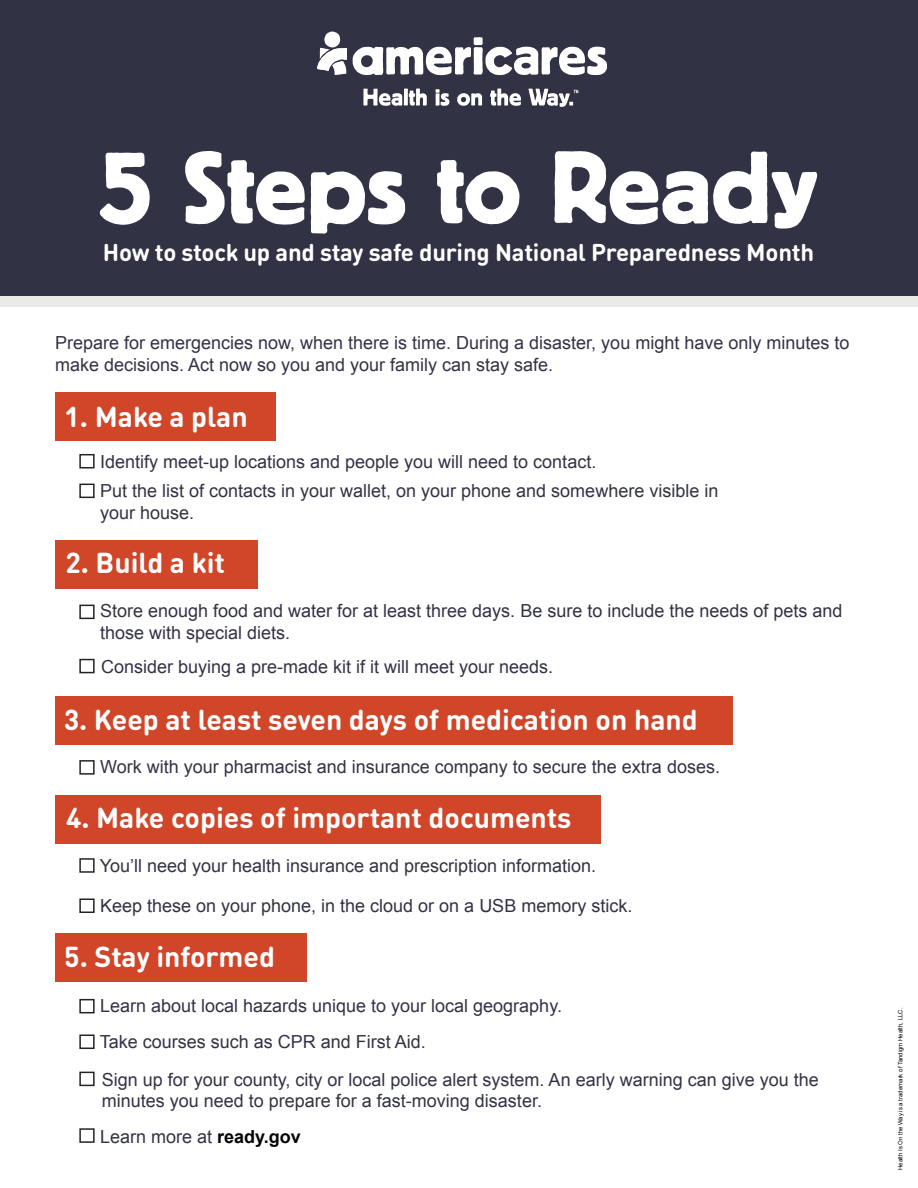
<style>
.page{position:relative;width:918px;height:1188px;background:#fff}
.page>*{position:absolute;margin:0;border:0;box-sizing:border-box;transform-origin:0 0}
.t1{font:101.55px "Block Berthold BQ";color:#fff}
.t2{font:700 28.5px "DIN Round Pro";color:#fff}
.t3{font:700 24px "DIN Round Pro";letter-spacing:-.01em;color:#fff}
.t4{font:18px/21.6px "Arial";color:rgb(13 13 36/.85)}
.t5{font:6px "Arial";color:#040503}
.s1{font-weight:700;color:#040503}
</style>
<div class="page">
<div style="left:0;top:297px;width:918px;height:10px;background:#e7e7e5"></div>
<div style="left:0;top:0;width:918px;height:296px;background:#323245"></div>
<div style="left:55px;top:392px;width:221px;height:48px;background:#d14529"></div>
<div style="left:55px;top:541px;width:203px;height:48px;background:#d14529"></div>
<div style="left:55px;top:697px;width:678px;height:48px;background:#d14529"></div>
<div style="left:55px;top:796px;width:546px;height:48px;background:#d14529"></div>
<div style="left:55px;top:934px;width:251px;height:48px;background:#d14529"></div>
<div style="left:79px;top:454px;width:16px;height:14px;background:#fff;border:2px solid #252323"></div>
<div style="left:79px;top:484px;width:16px;height:14px;background:#fff;border:2px solid #252323"></div>
<div style="left:79px;top:605px;width:16px;height:14px;background:#fff;border:2px solid #252323"></div>
<div style="left:79px;top:659px;width:16px;height:14px;background:#fff;border:2px solid #252323"></div>
<div style="left:79px;top:760px;width:16px;height:15px;background:#fff;border:2px solid #252323"></div>
<div style="left:79px;top:858px;width:16px;height:15px;background:#fff;border:2px solid #252323"></div>
<div style="left:79px;top:898px;width:16px;height:15px;background:#fff;border:2px solid #252323"></div>
<div style="left:79px;top:999px;width:16px;height:14px;background:#fff;border:2px solid #252323"></div>
<div style="left:79px;top:1035px;width:16px;height:14px;background:#fff;border:2px solid #252323"></div>
<div style="left:79px;top:1072px;width:16px;height:14px;background:#fff;border:2px solid #252323"></div>
<div style="left:79px;top:1128px;width:16px;height:15px;background:#fff;border:2px solid #252323"></div>
<svg style="left:363px;top:88px;width:64px;height:18px"></svg>
<svg style="left:435px;top:89px;width:14px;height:17px"></svg>
<svg style="left:457px;top:93px;width:25px;height:13px"></svg>
<svg style="left:490px;top:88px;width:31px;height:18px"></svg>
<svg style="left:529px;top:89px;width:49px;height:18px"></svg>
<svg style="left:317px;top:31px;width:30px;height:44px"></svg>
<svg style="left:353px;top:37px;width:254px;height:38px"></svg>
<h1 class="t1" style="left:100px;top:131px;width:719px">5 Steps to Ready</h1>
<h3 class="t3" style="left:103px;top:235px;width:713px">How to stock up and stay safe during National Preparedness Month</h3>
<p class="t4" style="left:55px;top:333px;width:796px">Prepare for emergencies now, when there is time. During a disaster, you might have only minutes to make decisions. Act now so you and your family can stay safe.</p>
<h2 class="t2" style="left:65px;top:397px;width:185px">1. Make a plan</h2>
<p class="t4" style="left:100px;top:447px;width:620px;line-height:29.1px">Identify meet-up locations and people you will need to contact.<br>Put the list of contacts in your wallet, on your phone and somewhere visible in</p>
<p class="t4" style="left:100px;top:502px;width:96px">your house.</p>
<h2 class="t2" style="left:65px;top:543px;width:161px">2. Build a kit</h2>
<p class="t4" style="left:100px;top:600px;width:744px">Store enough food and water for at least three days. Be sure to include the needs of pets and those with special diets.</p>
<p class="t4" style="left:101px;top:656px;width:454px">Consider buying a pre-made kit if it will meet your needs.</p>
<h2 class="t2" style="left:64px;top:700px;width:636px">3. Keep at least seven days of medication on hand</h2>
<p class="t4" style="left:80px;top:756px;width:641px">a. Work with your pharmacist and insurance company to secure the extra doses.</p>
<h2 class="t2" style="left:66px;top:798px;width:507px">4. Make copies of important documents</h2>
<p class="t4" style="left:100px;top:855px;width:498px">You’ll need your health insurance and prescription information.</p>
<p class="t4" style="left:80px;top:895px;width:554px">b. Keep these on your phone, in the cloud or on a USB memory stick.</p>
<h2 class="t2" style="left:64px;top:936px;width:212px">5. Stay informed</h2>
<p class="t4" style="left:80px;top:987px;width:483px;line-height:36px">a. Learn about local hazards unique to your local geography. b. Take courses such as CPR and First Aid.</p>
<p class="t4" style="left:102px;top:1069px;width:718px">Sign up for your county, city or local police alert system. An early warning can give you the minutes you need to prepare for a fast-moving disaster.</p>
<p class="t4" style="left:100px;top:1126px;width:202px">Learn more at <span class="s1">ready.gov</span></p>
<p class="t5" style="left:896px;top:1170px;width:164px;rotate:-90deg">Health Is On the Way is a trademark of Tandigm Health, LLC.</p>
</div>
